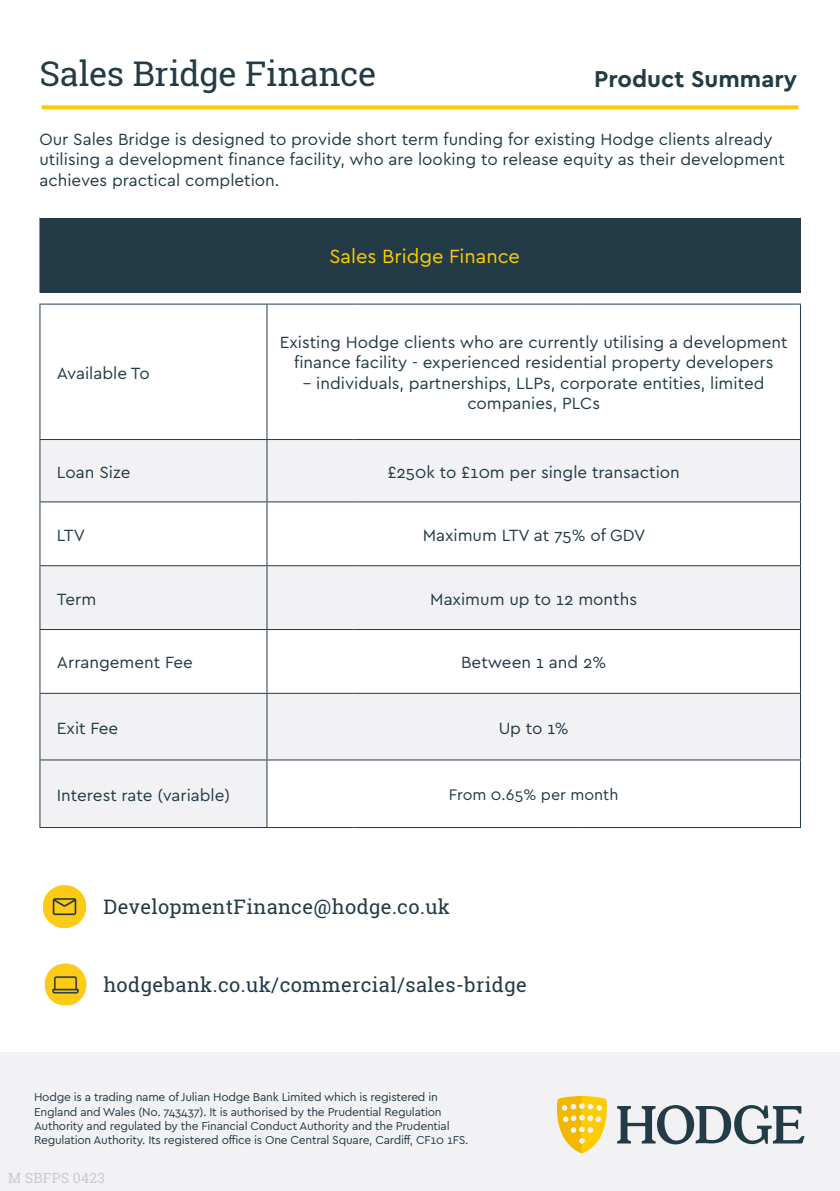
<style>
.page{position:relative;width:840px;height:1191px;background:#fff}
.page>*{position:absolute;margin:0;border:0;box-sizing:border-box;transform-origin:0 0}
.t1{font:34px "Roboto Slab";letter-spacing:-.01em;color:#223b47}
.t2{font:700 24px "Cera Basic";color:#223b47}
.t3{font:20px "Roboto Slab";letter-spacing:.02em;color:#223b47}
.t4{font:20px "Cera Basic";color:#fc0}
.t5{font:17px/20.4px "Cera Basic";color:#223b47;text-align:center}
.t6{font:16px "Cera Basic";color:#223b47}
.t7{font:14px "Roboto Slab";letter-spacing:.015em;color:#cacbd1}
.t8{font:12px/14.4px "Cera Basic";letter-spacing:-.02em;color:#223b47}
</style>
<div class="page">
<div style="left:40px;top:218px;width:760px;height:75px;background:#223b47"></div>
<svg style="left:40px;top:440px;width:759px;height:387px;fill:#f2f2f4"></svg>
<hr style="left:39px;top:218px;width:1px;height:75px;background:#223b47">
<hr style="left:39px;top:304px;width:1px;height:135px;background:#223b47">
<hr style="left:39px;top:303px;width:228px;height:1px;background:#223b47">
<hr style="left:266px;top:304px;width:1px;height:135px;background:#223b47">
<hr style="left:267px;top:303px;width:86px;height:1px;background:#223b47">
<hr style="left:353px;top:303px;width:223px;height:1px;background:#223b47">
<hr style="left:576px;top:303px;width:224px;height:1px;background:#223b47">
<hr style="left:799px;top:304px;width:1px;height:135px;background:#223b47">
<hr style="left:39px;top:440px;width:1px;height:61px;background:#223b47">
<hr style="left:39px;top:439px;width:228px;height:1px;background:#223b47">
<hr style="left:266px;top:440px;width:1px;height:61px;background:#223b47">
<hr style="left:267px;top:439px;width:86px;height:1px;background:#223b47">
<hr style="left:353px;top:439px;width:223px;height:1px;background:#223b47">
<hr style="left:576px;top:439px;width:224px;height:1px;background:#223b47">
<hr style="left:799px;top:440px;width:1px;height:61px;background:#223b47">
<hr style="left:39px;top:502px;width:1px;height:63px;background:#223b47">
<hr style="left:39px;top:501px;width:228px;height:1px;background:#223b47">
<hr style="left:266px;top:502px;width:1px;height:63px;background:#223b47">
<hr style="left:267px;top:501px;width:86px;height:1px;background:#223b47">
<hr style="left:353px;top:501px;width:223px;height:1px;background:#223b47">
<hr style="left:576px;top:501px;width:224px;height:1px;background:#223b47">
<hr style="left:799px;top:502px;width:1px;height:63px;background:#223b47">
<hr style="left:39px;top:566px;width:1px;height:63px;background:#223b47">
<hr style="left:39px;top:565px;width:228px;height:1px;background:#223b47">
<hr style="left:266px;top:566px;width:1px;height:63px;background:#223b47">
<hr style="left:267px;top:565px;width:86px;height:1px;background:#223b47">
<hr style="left:353px;top:565px;width:223px;height:1px;background:#223b47">
<hr style="left:576px;top:565px;width:224px;height:1px;background:#223b47">
<hr style="left:799px;top:566px;width:1px;height:63px;background:#223b47">
<hr style="left:39px;top:630px;width:1px;height:63px;background:#223b47">
<hr style="left:39px;top:629px;width:228px;height:1px;background:#223b47">
<hr style="left:266px;top:630px;width:1px;height:63px;background:#223b47">
<hr style="left:267px;top:629px;width:86px;height:1px;background:#223b47">
<hr style="left:353px;top:629px;width:223px;height:1px;background:#223b47">
<hr style="left:576px;top:629px;width:224px;height:1px;background:#223b47">
<hr style="left:799px;top:630px;width:1px;height:63px;background:#223b47">
<hr style="left:39px;top:694px;width:1px;height:65px;background:#223b47">
<hr style="left:39px;top:693px;width:228px;height:1px;background:#223b47">
<hr style="left:266px;top:694px;width:1px;height:65px;background:#223b47">
<hr style="left:267px;top:693px;width:86px;height:1px;background:#223b47">
<hr style="left:353px;top:693px;width:223px;height:1px;background:#223b47">
<hr style="left:576px;top:693px;width:224px;height:1px;background:#223b47">
<hr style="left:799px;top:694px;width:1px;height:65px;background:#223b47">
<hr style="left:39px;top:760px;width:1px;height:67px;background:#223b47">
<hr style="left:39px;top:759px;width:228px;height:1px;background:#223b47">
<hr style="left:39px;top:827px;width:228px;height:1px;background:#223b47">
<hr style="left:266px;top:760px;width:1px;height:67px;background:#223b47">
<hr style="left:267px;top:759px;width:86px;height:1px;background:#223b47">
<hr style="left:353px;top:759px;width:223px;height:1px;background:#223b47">
<hr style="left:576px;top:759px;width:224px;height:1px;background:#223b47">
<hr style="left:267px;top:827px;width:86px;height:1px;background:#223b47">
<hr style="left:353px;top:827px;width:223px;height:1px;background:#223b47">
<hr style="left:576px;top:827px;width:224px;height:1px;background:#223b47">
<hr style="left:799px;top:760px;width:1px;height:67px;background:#223b47">
<div style="left:0;top:1052px;width:839px;height:139px;background:#f2f2f4"></div>
<svg style="left:617px;top:1105px;width:187px;height:39px"></svg>
<svg style="left:557px;top:1096px;width:50px;height:57px"></svg>
<img style="left:43px;top:885px;width:43px;height:43px">
<img style="left:44px;top:963px;width:42px;height:42px">
<svg style="left:42px;top:105px;width:755px;height:4px;background:#ffcf13"></svg>
<h1 class="t1" style="left:39px;top:50px;width:338px">Sales Bridge Finance</h1>
<h2 class="t2" style="left:594px;top:65px;width:204px">Product Summary</h2>
<p class="t5" style="left:39px;top:129px;width:746px;text-align:left">Our Sales Bridge is designed to provide short term funding for existing Hodge clients already utilising a development finance facility, who are looking to release equity as their development achieves practical completion.</p>
<p class="t5" style="left:57px;top:363px;width:94px">Available To</p>
<p class="t4" style="left:329px;top:245px;width:192px">Sales Bridge Finance</p>
<p class="t5" style="left:279px;top:332px;width:509px">Existing Hodge clients who are currently utilising a development finance facility - experienced residential property developers</p>
<p class="t5" style="left:303px;top:373px;width:463px">– individuals, partnerships, LLPs, corporate entities, limited companies, PLCs</p>
<p class="t5" style="left:57px;top:461px;width:75px">Loan Size</p>
<p class="t5" style="left:387px;top:461px;width:294px">£250k to £10m per single transaction</p>
<p class="t5" style="left:57px;top:524px;width:30px">LTV</p>
<p class="t5" style="left:422px;top:524px;width:224px">Maximum LTV at 75% of GDV</p>
<p class="t5" style="left:57px;top:588px;width:41px">Term</p>
<p class="t5" style="left:430px;top:588px;width:208px">Maximum up to 12 months</p>
<p class="t5" style="left:57px;top:652px;width:137px">Arrangement Fee</p>
<p class="t5" style="left:461px;top:652px;width:146px">Between 1 and 2%</p>
<p class="t5" style="left:57px;top:717px;width:63px">Exit Fee</p>
<p class="t5" style="left:498px;top:717px;width:72px">Up to 1%</p>
<p class="t5" style="left:57px;top:784px;width:174px">Interest rate (variable)</p>
<p class="t6" style="left:448px;top:785px;width:171px">From 0.65% per month</p>
<p class="t3" style="left:103px;top:892px;width:348px">DevelopmentFinance@hodge.co.uk</p>
<p class="t3" style="left:103px;top:970px;width:424px">hodgebank.co.uk/commercial/sales-bridge</p>
<p class="t8" style="left:34px;top:1089px;width:435px">Hodge is a trading name of Julian Hodge Bank Limited which is registered in England and Wales (No. 743437). It is authorised by the Prudential Regulation Authority and regulated by the Financial Conduct Authority and the Prudential Regulation Authority. Its registered office is One Central Square, Cardiff, CF10 1FS.</p>
<p class="t7" style="left:8px;top:1168px;width:98px">M SBFPS 0423</p>
</div>
